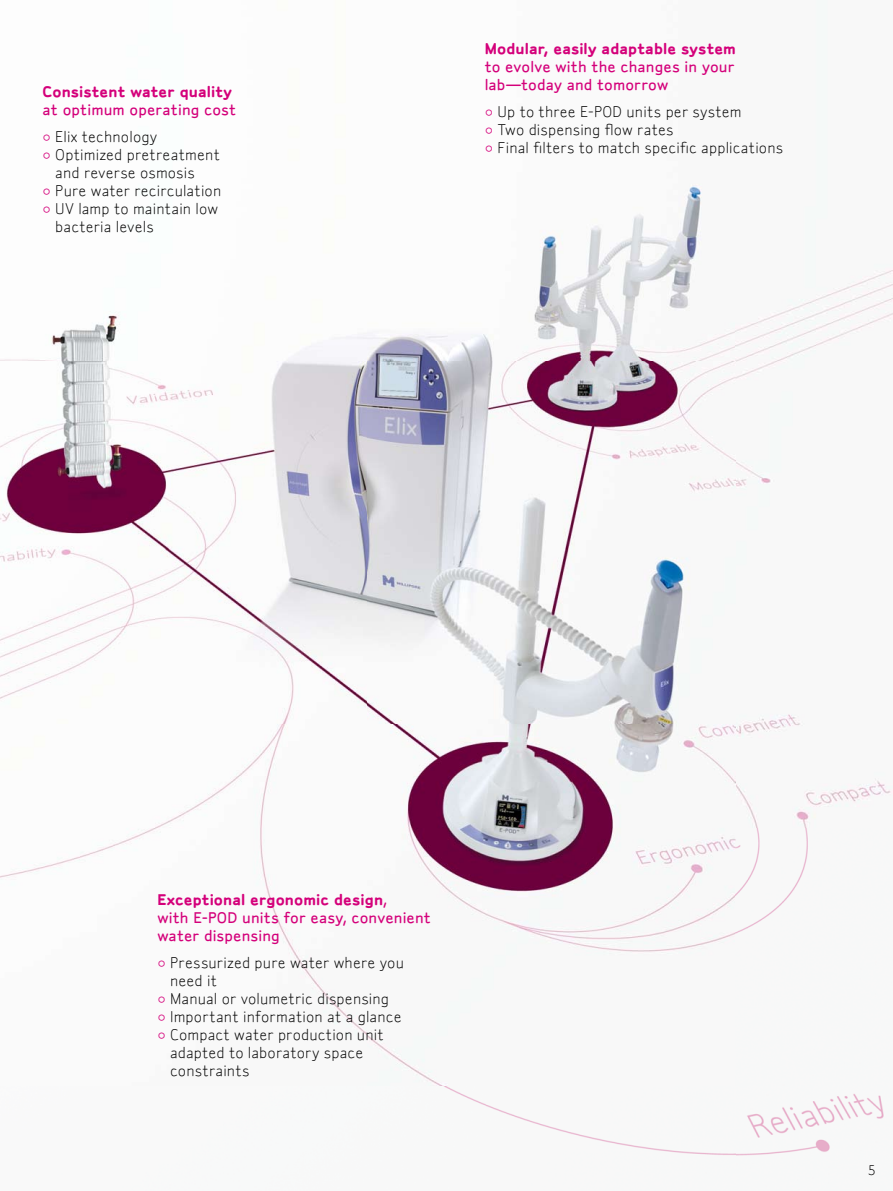
<style>
.page{position:relative;width:893px;height:1191px;background:#fff}
.page>*{position:absolute;margin:0;border:0;box-sizing:border-box;transform-origin:0 0}
.t1{font:15px/18px "Millipore Sylvia XO";letter-spacing:.01em;color:#000}
.t2{font:500 15px/18px "Millipore Sylvia XO";letter-spacing:.005em;color:#d4007a}
.t3{font:700 15px "Millipore Sylvia XO";letter-spacing:.005em;color:#d4007a}
.t4{font:13.5px "Millipore Sylvia XO";color:#000}
.s1{color:#d4007a}
.s2{font-weight:700}
</style>
<div class="page">
<img style="left:0;top:184px;width:893px;height:972px">
<p class="t3" style="left:43px;top:82px;width:191px">Consistent water quality</p>
<p class="t2" style="left:43px;top:100px;width:195px">at optimum operating cost</p>
<p class="t1" style="left:43px;top:127px;width:116px"><span class="s1">•</span> Elix technology</p>
<p class="t1" style="left:55px;top:145px;width:166px;text-indent:-13px"><span class="s1">•</span> Optimized pretreatment and reverse osmosis</p>
<p class="t1" style="left:43px;top:181px;width:180px"><span class="s1">•</span> Pure water recirculation</p>
<p class="t1" style="left:55px;top:199px;width:164px;text-indent:-13px"><span class="s1">•</span> UV lamp to maintain low bacteria levels</p>
<p class="t3" style="left:485px;top:39px;width:253px">Modular, easily adaptable system</p>
<p class="t2" style="left:485px;top:58px;width:251px">to evolve with the changes in your lab—today and tomorrow</p>
<p class="t1" style="left:485px;top:103px;width:258px"><span class="s1">•</span> Up to three E-POD units per system</p>
<p class="t1" style="left:485px;top:121px;width:190px"><span class="s1">•</span> Two dispensing flow rates</p>
<p class="t1" style="left:485px;top:139px;width:300px"><span class="s1">•</span> Final filters to match specific applications</p>
<p class="t2" style="left:157px;top:890px;width:275px"><span class="s2">Exceptional ergonomic design</span>,<br>with E-POD units for easy, convenient water dispensing</p>
<p class="t1" style="left:170px;top:953px;width:235px;text-indent:-13px"><span class="s1">•</span> Pressurized pure water where you need it</p>
<p class="t1" style="left:157px;top:989px;width:233px"><span class="s1">•</span> Manual or volumetric dispensing</p>
<p class="t1" style="left:157px;top:1007px;width:246px"><span class="s1">•</span> Important information at a glance</p>
<p class="t1" style="left:170px;top:1025px;width:215px;text-indent:-13px"><span class="s1">•</span> Compact water production unit adapted to laboratory space constraints</p>
<p class="t4" style="left:868px;top:1162px;width:9px">5</p>
</div>
